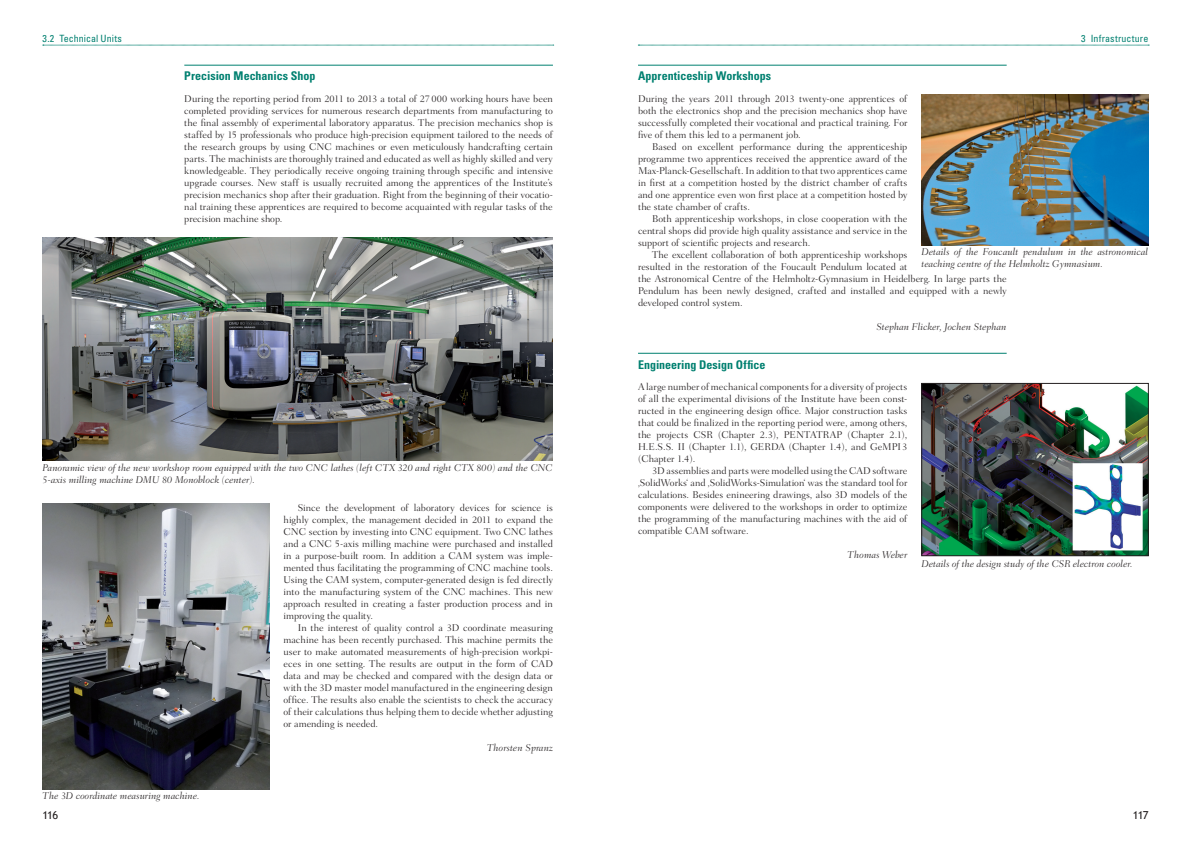
<style>
.page{position:relative;width:1191px;height:842px;background:#fff}
.page>*{position:absolute;margin:0;border:0;box-sizing:border-box;transform-origin:0 0}
.t1{font:700 condensed 12px "Univers";color:#008070}
.t2{font:11px "Trebuchet MS";letter-spacing:-.08em;color:#231f20}
.t3{font:300 10px/12px "Fairfield LH";letter-spacing:-.005em;color:#231f20;text-align:justify}
.t4{font:italic 300 10px/12px "Fairfield LH";color:#231f20}
.t5{font:condensed 10px "Univers";letter-spacing:.01em;color:#008070}
</style>
<div class="page">
<svg style="left:638px;top:45px;width:511px;height:1px"></svg>
<svg style="left:43px;top:45px;width:511px;height:1px"></svg>
<hr style="left:638px;top:65px;width:368px;height:1px;background:#008070">
<hr style="left:638px;top:353px;width:368px;height:1px;background:#008070">
<hr style="left:184px;top:65px;width:369px;height:1px;background:#008070">
<img style="left:921px;top:95px;width:227px;height:150px">
<img style="left:923px;top:385px;width:223px;height:169px">
<div style="left:921px;top:383px;width:227px;height:173px;border:1px solid #231f20"></div>
<img style="left:43px;top:237px;width:510px;height:224px">
<img style="left:43px;top:503px;width:226px;height:286px">
<p class="t5" style="left:43px;top:32px;width:81px">3.2 Technical Units</p>
<p class="t5" style="left:1081px;top:32px;width:69px">3 Infrastructure</p>
<p class="t1" style="left:638px;top:69px;width:135px">Apprenticeship Workshops</p>
<p class="t3" style="left:638px;top:93px;width:271px">During the years 2011 through 2013 twenty-one apprentices of both the electronics shop and the precision mechanics shop have successfully completed their vocational and practical training. For five of them this led to a permanent job.</p>
<p class="t3" style="left:638px;top:141px;width:271px;text-indent:14px">Based on excellent performance during the apprenticeship programme two apprentices received the apprentice award of the Max-Planck-Gesellschaft. In addition to that two apprentices came in first at a competition hosted by the district chamber of crafts and one apprentice even won first place at a competition hosted by the state chamber of crafts.</p>
<p class="t3" style="left:638px;top:213px;width:271px;text-indent:14px">Both apprenticeship workshops, in close cooperation with the central shops did provide high quality assistance and service in the support of scientific projects and research.</p>
<p class="t3" style="left:638px;top:249px;width:370px;text-align:left;text-indent:14px">The excellent collaboration of both apprenticeship workshops<br>resulted in the restoration of the Foucault Pendulum located at<br>the Astronomical Centre of the Helmholtz-Gymnasium in Heidelberg. In large parts the Pendulum has been newly designed, crafted and installed and equipped with a newly developed control system.</p>
<p class="t4" style="left:876px;top:321px;width:132px">Stephan Flicker, Jochen Stephan</p>
<p class="t1" style="left:638px;top:357px;width:129px">Engineering Design Office</p>
<p class="t3" style="left:638px;top:381px;width:271px">A large number of mechanical components for a diversity of projects of all the experimental divisions of the Institute have been const&shy;ructed in the engineering design office. Major construction tasks that could be finalized in the reporting period were, among others, the projects CSR (Chapter 2.3), PENTATRAP (Chapter 2.1), H.E.S.S. II (Chapter 1.1), GERDA (Chapter 1.4), and GeMPI3 (Chapter 1.4).</p>
<p class="t3" style="left:638px;top:465px;width:271px;text-indent:14px">3D assemblies and parts were modelled using the CAD software ‚SolidWorks‘ and ‚SolidWorks-Simulation‘ was the standard tool for calculations. Besides enineering drawings, also 3D models of the components were delivered to the workshops in order to optimize the programming of the manufacturing machines with the aid of compatible CAM software.</p>
<p class="t4" style="left:847px;top:549px;width:61px">Thomas Weber</p>
<p class="t1" style="left:184px;top:69px;width:133px">Precision Mechanics Shop</p>
<p class="t3" style="left:184px;top:93px;width:370px">During the reporting period from 2011 to 2013 a total of 27000 working hours have been completed providing services for numerous research departments from manufacturing to the final assembly of experimental laboratory apparatus. The precision mechanics shop is staffed by 15 professionals who produce high-precision equipment tailored to the needs of the research groups by using CNC machines or even meticulously handcrafting certain parts. The machinists are thoroughly trained and educated as well as highly skilled and very knowledgeable. They periodically receive ongoing training through specific and intensive upgrade courses. New staff is usually recruited among the apprentices of the Institute’s precision mechanics shop after their graduation. Right from the beginning of their vocatio&shy;nal training these apprentices are required to become acquainted with regular tasks of the precision machine shop.</p>
<p class="t4" style="left:921px;top:246px;width:228px">Details of the Foucault pendulum in the astronomical teaching centre of the Helmholtz Gymnasium.</p>
<p class="t4" style="left:43px;top:462px;width:512px">Panoramic view of the new workshop room equipped with the two CNC lathes (left CTX 320 and right CTX 800) and the CNC<br>5-axis milling machine DMU 80 Monoblock (center).</p>
<p class="t3" style="left:283px;top:502px;width:271px;text-indent:14px">Since the development of laboratory devices for science is highly complex, the management decided in 2011 to expand the CNC section by investing into CNC equipment. Two CNC lathes and a CNC 5-axis milling machine were purchased and installed in a purpose-built room. In addition a CAM system was imple&shy;mented thus facilitating the programming of CNC machine tools.<br>Using the CAM system, computer-generated design is fed directly into the manufacturing system of the CNC machines. This new approach resulted in creating a faster production process and in improving the quality.</p>
<p class="t3" style="left:283px;top:622px;width:271px;text-indent:14px">In the interest of quality control a 3D coordinate measuring machine has been recently purchased. This machine permits the user to make automated measurements of high-precision workpi&shy;eces in one setting. The results are output in the form of CAD data and may be checked and compared with the design data or with the 3D master model manufactured in the engineering design office. The results also enable the scientists to check the accuracy of their calculations thus helping them to decide whether adjusting or amending is needed.</p>
<p class="t4" style="left:487px;top:742px;width:67px">Thorsten Spranz</p>
<p class="t4" style="left:921px;top:557px;width:213px">Details of the design study of the CSR electron cooler.</p>
<p class="t4" style="left:43px;top:790px;width:159px">The 3D coordinate measuring machine.</p>
<p class="t2" style="left:43px;top:809px;width:17px">116</p>
<p class="t2" style="left:1133px;top:809px;width:17px">117</p>
</div>
